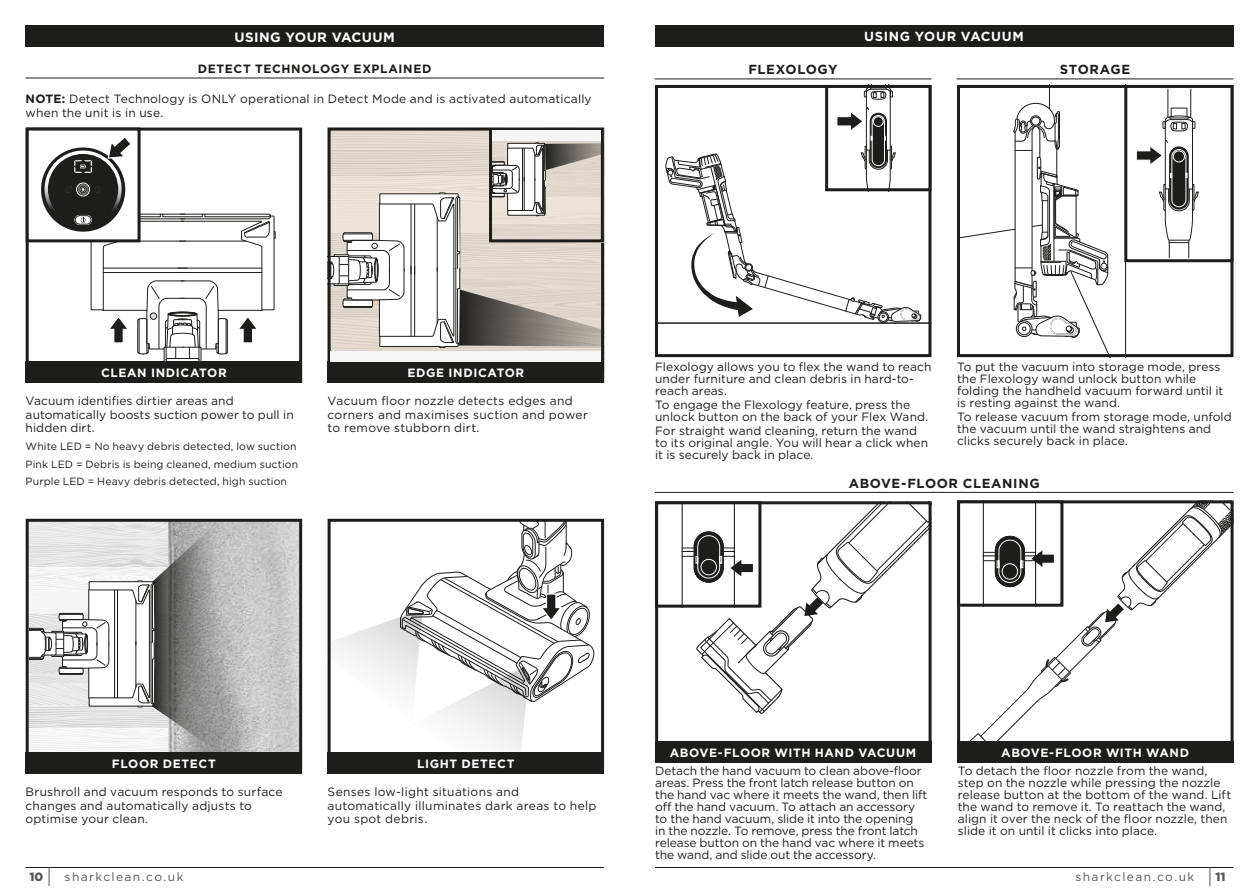
<style>
.page{position:relative;width:1259px;height:893px;background:#fff}
.page>*{position:absolute;margin:0;border:0;box-sizing:border-box;transform-origin:0 0}
.t1{font:700 13.5px "Gotham";letter-spacing:.03em;color:#fff}
.t2{font:700 13.2px "Gotham";letter-spacing:.045em;color:#1d1d1b}
.t3{font:700 13.2px "Gotham";letter-spacing:.05em;color:#fff}
.t4{font:12px/12px "Gotham";letter-spacing:.005em;color:#1d1d1b}
.t5{font:700 12px "Gotham";letter-spacing:.05em;color:#fff}
.t6{font:12px/13.5px "Gotham";letter-spacing:.03em;color:#1d1d1b}
.t7{font:12px/13.5px "Gotham";letter-spacing:.025em;color:#1d1d1b}
.t8{font:12px "Gotham";letter-spacing:.115em;color:#575756}
.t9{font:700 12px "Gotham";letter-spacing:.05em;color:#1d1d1b}
.t10{font:900 12px "Gotham";color:#575756}
.t11{font:10.5px/17.7px "Gotham";letter-spacing:.01em;color:#1d1d1b}
.s1{font-weight:700}
</style>
<div class="page">
<hr style="left:655px;top:867px;width:578px;height:1px;background:#1d1d1b">
<svg style="left:1209px;top:867px;width:1px;height:19px"></svg>
<hr style="left:26px;top:867px;width:578px;height:1px;background:#1d1d1b">
<svg style="left:49px;top:867px;width:1px;height:19px"></svg>
<svg style="left:219px;top:523px;width:79px;height:229px;background:#c6c5c5"></svg>
<svg style="left:30px;top:523px;width:189px;height:230px"></svg>
<div style="left:25px;top:26px;width:579px;height:21px;background:#1d1d1b"></div>
<hr style="left:25px;top:78px;width:579px;height:1px;background:#1d1d1b">
<div style="left:26px;top:128px;width:276px;height:255px;border:3px solid #1d1d1b"></div>
<div style="left:26px;top:519px;width:276px;height:255px;border:3px solid #1d1d1b"></div>
<div style="left:26px;top:128px;width:115px;height:114px;border:3px solid #1d1d1b"></div>
<div style="left:26px;top:361px;width:276px;height:22px;background:#1d1d1b"></div>
<div style="left:26px;top:753px;width:276px;height:21px;background:#1d1d1b"></div>
<div style="left:328px;top:753px;width:276px;height:21px;background:#1d1d1b"></div>
<svg style="left:328px;top:128px;width:276px;height:255px"></svg>
<div style="left:489px;top:128px;width:115px;height:114px;border:3px solid #1d1d1b"></div>
<svg style="left:41px;top:135px;width:234px;height:226px"></svg>
<div style="left:331px;top:351px;width:270px;height:11px;background:#f6f6f6"></div>
<div style="left:492px;top:131px;width:108px;height:10px;background:#f6f6f6"></div>
<div style="left:328px;top:519px;width:276px;height:255px;border:3px solid #1d1d1b"></div>
<svg style="left:328px;top:521px;width:266px;height:232px"></svg>
<div style="left:655px;top:26px;width:578px;height:21px;background:#1d1d1b"></div>
<hr style="left:654px;top:79px;width:277px;height:1px;background:#1d1d1b">
<hr style="left:956px;top:79px;width:277px;height:1px;background:#1d1d1b">
<div style="left:655px;top:85px;width:276px;height:272px;border:3px solid #1d1d1b"></div>
<div style="left:825px;top:85px;width:106px;height:106px;border:3px solid #1d1d1b"></div>
<hr style="left:655px;top:322px;width:276px;height:2px;background:#1d1d1b">
<svg style="left:665px;top:85px;width:256px;height:237px"></svg>
<div style="left:1124px;top:85px;width:109px;height:177px;border:3px solid #1d1d1b"></div>
<svg style="left:957px;top:85px;width:242px;height:272px"></svg>
<div style="left:957px;top:742px;width:276px;height:21px;background:#1d1d1b"></div>
<div style="left:655px;top:501px;width:106px;height:107px;border:3px solid #1d1d1b"></div>
<div style="left:655px;top:742px;width:276px;height:21px;background:#1d1d1b"></div>
<svg style="left:681px;top:501px;width:250px;height:214px"></svg>
<svg style="left:957px;top:500px;width:277px;height:261px"></svg>
<hr style="left:655px;top:492px;width:578px;height:1px;background:#1d1d1b">
<p class="t1" style="left:234px;top:28px;width:162px">USING YOUR VACUUM</p>
<p class="t9" style="left:198px;top:61px;width:235px">DETECT TECHNOLOGY EXPLAINED</p>
<p class="t4" style="left:26px;top:92px;width:567px;line-height:13.5px"><span class="s1">NOTE:</span> Detect Technology is ONLY operational in Detect Mode and is activated automatically when the unit is in use.</p>
<p class="t3" style="left:864px;top:28px;width:161px">USING YOUR VACUUM</p>
<p class="t2" style="left:748px;top:61px;width:91px">FLEXOLOGY</p>
<p class="t2" style="left:1060px;top:61px;width:72px">STORAGE</p>
<p class="t5" style="left:101px;top:365px;width:127px">CLEAN INDICATOR</p>
<p class="t4" style="left:26px;top:394px;width:270px;line-height:13.5px">Vacuum identifies dirtier areas and automatically boosts suction power to pull in hidden dirt.</p>
<p class="t11" style="left:26px;top:437px;width:274px">White LED = No heavy debris detected, low suction<br>Pink LED = Debris is being cleaned, medium suction<br>Purple LED = Heavy debris detected, high suction</p>
<p class="t5" style="left:407px;top:365px;width:118px">EDGE INDICATOR</p>
<p class="t6" style="left:328px;top:394px;width:262px">Vacuum floor nozzle detects edges and corners and maximises suction and power to remove stubborn dirt.</p>
<p class="t4" style="left:655px;top:360px;width:278px">Flexology allows you to flex the wand to reach under furniture and clean debris in hard-to&shy;reach areas.</p>
<p class="t4" style="left:655px;top:398px;width:275px">To engage the Flexology feature, press the unlock button on the back of your Flex Wand.</p>
<p class="t4" style="left:655px;top:424px;width:275px">For straight wand cleaning, return the wand to its original angle. You will hear a click when it is securely back in place.</p>
<p class="t4" style="left:957px;top:360px;width:268px">To put the vacuum into storage mode, press the Flexology wand unlock button while folding the handheld vacuum forward until it is resting against the wand.</p>
<p class="t4" style="left:957px;top:410px;width:276px">To release vacuum from storage mode, unfold the vacuum until the wand straightens and clicks securely back in place.</p>
<p class="t2" style="left:849px;top:474px;width:192px">ABOVE-FLOOR CLEANING</p>
<p class="t5" style="left:112px;top:756px;width:105px">FLOOR DETECT</p>
<p class="t4" style="left:26px;top:785px;width:258px;line-height:13.5px">Brushroll and vacuum responds to surface changes and automatically adjusts to optimise your clean.</p>
<p class="t5" style="left:417px;top:756px;width:99px">LIGHT DETECT</p>
<p class="t7" style="left:328px;top:785px;width:270px">Senses low-light situations and automatically illuminates dark areas to help you spot debris.</p>
<p class="t5" style="left:670px;top:745px;width:248px">ABOVE-FLOOR WITH HAND VACUUM</p>
<p class="t5" style="left:1001px;top:745px;width:189px">ABOVE-FLOOR WITH WAND</p>
<p class="t4" style="left:655px;top:764px;width:274px">Detach the hand vacuum to clean above-floor areas. Press the front latch release button on the hand vac where it meets the wand, then lift off the hand vacuum. To attach an accessory to the hand vacuum, slide it into the opening<br>in the nozzle. To remove, press the front latch release button on the hand vac where it meets the wand, and slide out the accessory.</p>
<p class="t4" style="left:958px;top:764px;width:275px">To detach the floor nozzle from the wand, step on the nozzle while pressing the nozzle release button at the bottom of the wand. Lift the wand to remove it. To reattach the wand, align it over the neck of the floor nozzle, then slide it on until it clicks into place.</p>
<p class="t10" style="left:30px;top:869px;width:15px">10</p>
<p class="t8" style="left:65px;top:869px;width:120px">sharkclean.co.uk</p>
<p class="t8" style="left:1075px;top:869px;width:120px">sharkclean.co.uk</p>
<p class="t10" style="left:1215px;top:869px;width:12px">11</p>
</div>
